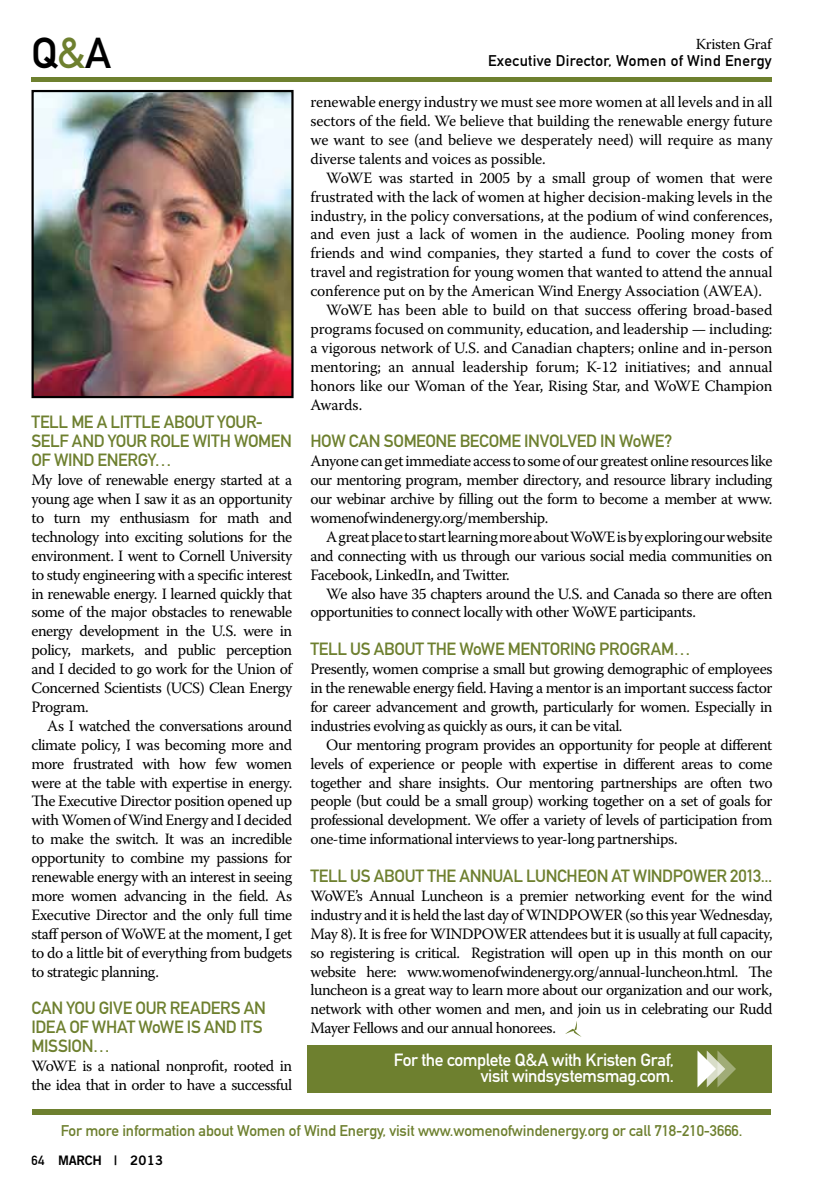
<style>
.page{position:relative;width:819px;height:1197px;background:#fff}
.page>*{position:absolute;margin:0;border:0;box-sizing:border-box;transform-origin:0 0}
.t1{font:42.52px "DIN Mittelschrift Alternate";color:#000}
.t2{font:17.5px "DIN Mittelschrift Alternate";letter-spacing:-.015em;color:#6e802f}
.t3{font:17.5px/15.4px "DIN Mittelschrift Alternate";letter-spacing:-.025em;color:#fff;text-align:right}
.t4{font:15.75px/18.9px "Warnock Pro";letter-spacing:-.015em;color:#000;text-align:justify}
.t5{font:15.4px "DIN Mittelschrift Alternate";letter-spacing:-.01em;color:#6e802f}
.t6{font:15.4px "DIN Mittelschrift Alternate";letter-spacing:.02em;color:#000}
.t7{font:15.4px "Warnock Pro";letter-spacing:-.02em;color:#000}
.t8{font:13.12px "Trade Gothic Bold Two";letter-spacing:-.03em;color:#000}
.s1{color:#6e802f}
.s2{font-family:"DIN Mittelschrift Alternate"}
</style>
<div class="page">
<div style="left:32px;top:1110px;width:739px;height:5px;background:#6e802f"></div>
<div style="left:32px;top:77px;width:740px;height:5px;background:#6e802f"></div>
<img style="left:34px;top:93px;width:257px;height:302px">
<div style="left:31px;top:90px;width:263px;height:308px;border:2px solid #000"></div>
<svg style="left:565px;top:1021px;width:17px;height:16px"></svg>
<div style="left:307px;top:1045px;width:465px;height:48px;background:#6e802f"></div>
<svg style="left:697px;top:1050px;width:39px;height:38px"></svg>
<h1 class="t1" style="left:32px;top:28px;width:81px">Q<span class="s1">&amp;</span>A</h1>
<p class="t7" style="left:696px;top:35px;width:78px">Kristen Graf</p>
<p class="t6" style="left:488px;top:52px;width:285px">EXECUTIVE DIRECTOR, WOMEN OF WIND ENERGY</p>
<p class="t4" style="left:310px;top:92px;width:464px">renewable energy industry we must see more women at all levels and in all sectors of the field. We believe that building the renewable energy future we want to see (and believe we desperately need) will require as many diverse talents and voices as possible.</p>
<p class="t4" style="left:326px;top:168px;width:448px">WoWE was started in 2005 by a small group of women that were</p>
<p class="t4" style="left:310px;top:187px;width:464px">frustrated with the lack of women at higher decision-making levels in the</p>
<p class="t4" style="left:310px;top:206px;width:464px">industry, in the policy conversations, at the podium of wind conferences,</p>
<p class="t4" style="left:310px;top:225px;width:464px">and even just a lack of women in the audience. Pooling money from</p>
<p class="t4" style="left:310px;top:243px;width:464px">friends and wind companies, they started a fund to cover the costs of</p>
<p class="t4" style="left:310px;top:262px;width:464px">travel and registration for young women that wanted to attend the annual</p>
<p class="t4" style="left:310px;top:281px;width:453px">conference put on by the American Wind Energy Association (AWEA).</p>
<p class="t4" style="left:326px;top:300px;width:448px">WoWE has been able to build on that success offering broad-based</p>
<p class="t4" style="left:310px;top:319px;width:464px">programs focused on community, education, and leadership — including:</p>
<p class="t4" style="left:310px;top:338px;width:464px">a vigorous network of U.S. and Canadian chapters; online and in-person</p>
<p class="t4" style="left:310px;top:357px;width:464px">mentoring; an annual leadership forum; K-12 initiatives; and annual</p>
<p class="t4" style="left:310px;top:376px;width:464px">honors like our Woman of the Year, Rising Star, and WoWE Champion</p>
<p class="t4" style="left:310px;top:395px;width:53px">Awards.</p>
<p class="t2" style="left:310px;top:431px;width:50px">HOW CAN</p>
<p class="t2" style="left:384px;top:431px;width:12px">SOMEONE</p>
<p class="t2" style="left:460px;top:431px;width:11px">BECOME</p>
<p class="t2" style="left:524px;top:431px;width:15px">INVOLVE</p>
<p class="t2" style="left:586px;top:431px;width:88px">D IN WOWE?</p>
<p class="t4" style="left:310px;top:451px;width:464px">Anyone can get immediate access to some of our greatest online resources like our mentoring program, member directory, and resource library including our webinar archive by filling out the form to become a member at www. womenofwindenergy.org/membership.</p>
<p class="t4" style="left:310px;top:527px;width:464px;text-indent:16px">A great place to start learning more about WoWE is by exploring our website and connecting with us through our various social media communities on Facebook, LinkedIn, and Twitter.</p>
<p class="t4" style="left:310px;top:584px;width:464px;text-indent:16px">We also have 35 chapters around the U.S. and Canada so there are often opportunities to connect locally with other WoWE participants.</p>
<p class="t2" style="left:310px;top:639px;width:19px">TELL</p>
<p class="t2" style="left:350px;top:639px;width:35px">US ABOUT</p>
<p class="t2" style="left:427px;top:639px;width:11px">THE</p>
<p class="t2" style="left:459px;top:639px;width:60px">WOWE MENTOR</p>
<p class="t2" style="left:570px;top:639px;width:41px">ING PROGRAM</p>
<p class="t2" style="left:673px;top:639px;width:19px">…</p>
<p class="t4" style="left:310px;top:659px;width:464px">Presently, women comprise a small but growing demographic of employees in the renewable energy field. Having a mentor is an important success factor for career advancement and growth, particularly for women. Especially in industries evolving as quickly as ours, it can be vital.</p>
<p class="t4" style="left:310px;top:735px;width:464px;text-indent:16px">Our mentoring program provides an opportunity for people at different levels of experience or people with expertise in different areas to come together and share insights. Our mentoring partnerships are often two people (but could be a small group) working together on a set of goals for professional development. We offer a variety of levels of participation from one-time informational interviews to year-long partnerships.</p>
<p class="t2" style="left:310px;top:866px;width:19px">TELL</p>
<p class="t2" style="left:350px;top:866px;width:35px">US ABOUT</p>
<p class="t2" style="left:427px;top:866px;width:11px">THE</p>
<p class="t2" style="left:459px;top:866px;width:12px">ANNUAL</p>
<p class="t2" style="left:526px;top:866px;width:11px">LUNCHEON</p>
<p class="t2" style="left:612px;top:866px;width:73px">AT WINDPOWER</p>
<p class="t2" style="left:730px;top:866px;width:44px">2013...</p>
<p class="t4" style="left:310px;top:886px;width:464px">WoWE’s Annual Luncheon is a premier networking event for the wind industry and it is held the last day of WINDPOWER (so this year Wednesday, May 8). It is free for WINDPOWER attendees but it is usually at full capacity, so registering is critical. Registration will open up in this month on our website here: www.womenofwindenergy.org/annual-luncheon.html. The luncheon is a great way to learn more about our organization and our work, network with other women and men, and join us in celebrating our Rudd Mayer Fellows and our annual honorees.</p>
<p class="t3" style="left:394px;top:1052px;width:282px">FOR THE COMPLETE Q&amp;A WITH KRISTEN GRAF,<br>VISIT WINDSYSTEMSMAG.COM.</p>
<p class="t2" style="left:32px;top:412px;width:19px">TELL</p>
<p class="t2" style="left:71px;top:412px;width:63px">ME ALITTLE</p>
<p class="t2" style="left:164px;top:412px;width:12px">ABOUT</p>
<p class="t2" style="left:217px;top:412px;width:11px">YOUR</p>
<p class="t2" style="left:256px;top:412px;width:9px">-</p>
<p class="t2" style="left:32px;top:431px;width:11px">SELF</p>
<p class="t2" style="left:72px;top:431px;width:47px">AN D YOUR</p>
<p class="t2" style="left:150px;top:431px;width:11px">ROLE</p>
<p class="t2" style="left:193px;top:431px;width:67px">WITH WOMEN</p>
<p class="t2" style="left:32px;top:450px;width:87px">OF WIND ENERGY</p>
<p class="t2" style="left:155px;top:450px;width:19px">…</p>
<p class="t4" style="left:32px;top:470px;width:262px">My love of renewable energy started at a young age when I saw it as an opportunity to turn my enthusiasm for math and technology into exciting solutions for the environment. I went to Cornell University to study engineering with a specific interest in renewable energy. I learned quickly that some of the major obstacles to renewable energy development in the U.S. were in policy, markets, and public perception and I decided to go work for the Union of Concerned Scientists (UCS) Clean Energy Program.</p>
<p class="t4" style="left:32px;top:716px;width:262px;text-indent:16px">As I watched the conversations around climate policy, I was becoming more and more frustrated with how few women were at the table with expertise in energy.<br>The Executive Director position opened up with Women of Wind Energy and I decided to make the switch. It was an incredible opportunity to combine my passions for renewable energy with an interest in seeing more women advancing in the field. As Executive Director and the only full time staff person of WoWE at the moment, I get to do a little bit of everything from budgets to strategic planning.</p>
<p class="t2" style="left:32px;top:998px;width:46px">CAN YOU</p>
<p class="t2" style="left:99px;top:998px;width:48px">GIVE OUR</p>
<p class="t2" style="left:170px;top:998px;width:52px">READERS</p>
<p class="t2" style="left:244px;top:998px;width:12px">AN</p>
<p class="t2" style="left:32px;top:1017px;width:73px">IDEA OF WHAT</p>
<p class="t2" style="left:138px;top:1017px;width:116px">WOWE IS AN D ITS</p>
<p class="t2" style="left:31px;top:1036px;width:80px">MISSION …</p>
<p class="t4" style="left:32px;top:1056px;width:262px">WoWE is a national nonprofit, rooted in the idea that in order to have a successful</p>
<p class="t5" style="left:61px;top:1122px;width:683px">FOR MORE INFORMATION ABOUT WOMEN OF WIND ENERGY, VISIT WWW.WOMENOFWINDENERGY.ORG OR CALL 718-210-3666.</p>
<p class="t8" style="left:32px;top:1152px;width:133px"><span class="s2">64</span> MARCH | 2013</p>
</div>
